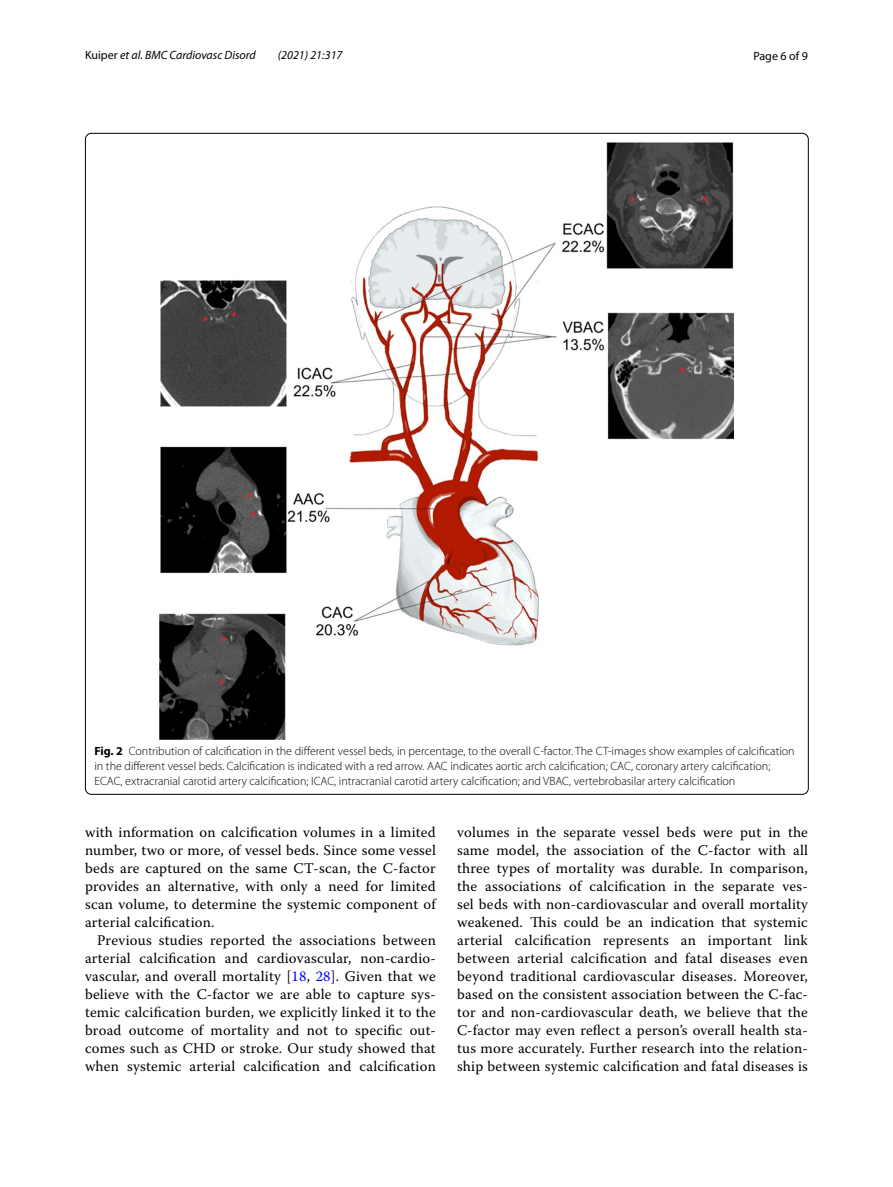
<style>
.page{position:relative;width:893px;height:1187px;background:#fff}
.page>*{position:absolute;margin:0;border:0;box-sizing:border-box;transform-origin:0 0}
.t1{font:14.7px/18px "Warnock Pro";letter-spacing:.015em;color:#000;text-align:justify}
.t2{font:300 12px/15px "Myriad Pro";color:#000}
.t3{font:italic 12px "Myriad Pro";color:#000}
.t4{font:12px "Myriad Pro";color:#000}
.s1{font-style:normal}
.s2{font-weight:700}
.s3{color:#00f}
</style>
<div class="page">
<img style="left:160px;top:142px;width:574px;height:597px">
<p class="t3" style="left:85px;top:48px;width:172px"><span class="s1">Kuiper</span> et al. BMC Cardiovasc Disord</p>
<p class="t3" style="left:278px;top:48px;width:66px">(2021) 21:317</p>
<p class="t4" style="left:753px;top:48px;width:56px">Page 6 of 9</p>
<p class="t2" style="left:94px;top:743px;width:702px"><span class="s2">Fig. 2</span> Contribution of calcification in the different vessel beds, in percentage, to the overall C-factor. The CT-images show examples of calcification in the different vessel beds. Calcification is indicated with a red arrow. AAC indicates aortic arch calcification; CAC, coronary artery calcification;<br>ECAC, extracranial carotid artery calcification; ICAC, intracranial carotid artery calcification; and VBAC, vertebrobasilar artery calcification</p>
<p class="t1" style="left:85px;top:822px;width:352px">with information on calcification volumes in a limited number, two or more, of vessel beds. Since some vessel beds are captured on the same CT-scan, the C-factor provides an alternative, with only a need for limited scan volume, to determine the systemic component of arterial calcification.</p>
<p class="t1" style="left:85px;top:930px;width:352px;text-indent:12px">Previous studies reported the associations between arterial calcification and cardiovascular, non-cardio&shy;vascular, and overall mortality [<span class="s3">18</span>, <span class="s3">28</span>]. Given that we believe with the C-factor we are able to capture sys&shy;temic calcification burden, we explicitly linked it to the broad outcome of mortality and not to specific out&shy;comes such as CHD or stroke. Our study showed that when systemic arterial calcification and calcification</p>
<p class="t1" style="left:457px;top:822px;width:352px">volumes in the separate vessel beds were put in the same model, the association of the C-factor with all three types of mortality was durable. In comparison, the associations of calcification in the separate ves&shy;sel beds with non-cardiovascular and overall mortality weakened. This could be an indication that systemic arterial calcification represents an important link between arterial calcification and fatal diseases even beyond traditional cardiovascular diseases. Moreover, based on the consistent association between the C-fac&shy;tor and non-cardiovascular death, we believe that the C-factor may even reflect a person’s overall health sta&shy;tus more accurately. Further research into the relation&shy;ship between systemic calcification and fatal diseases is</p>
</div>
